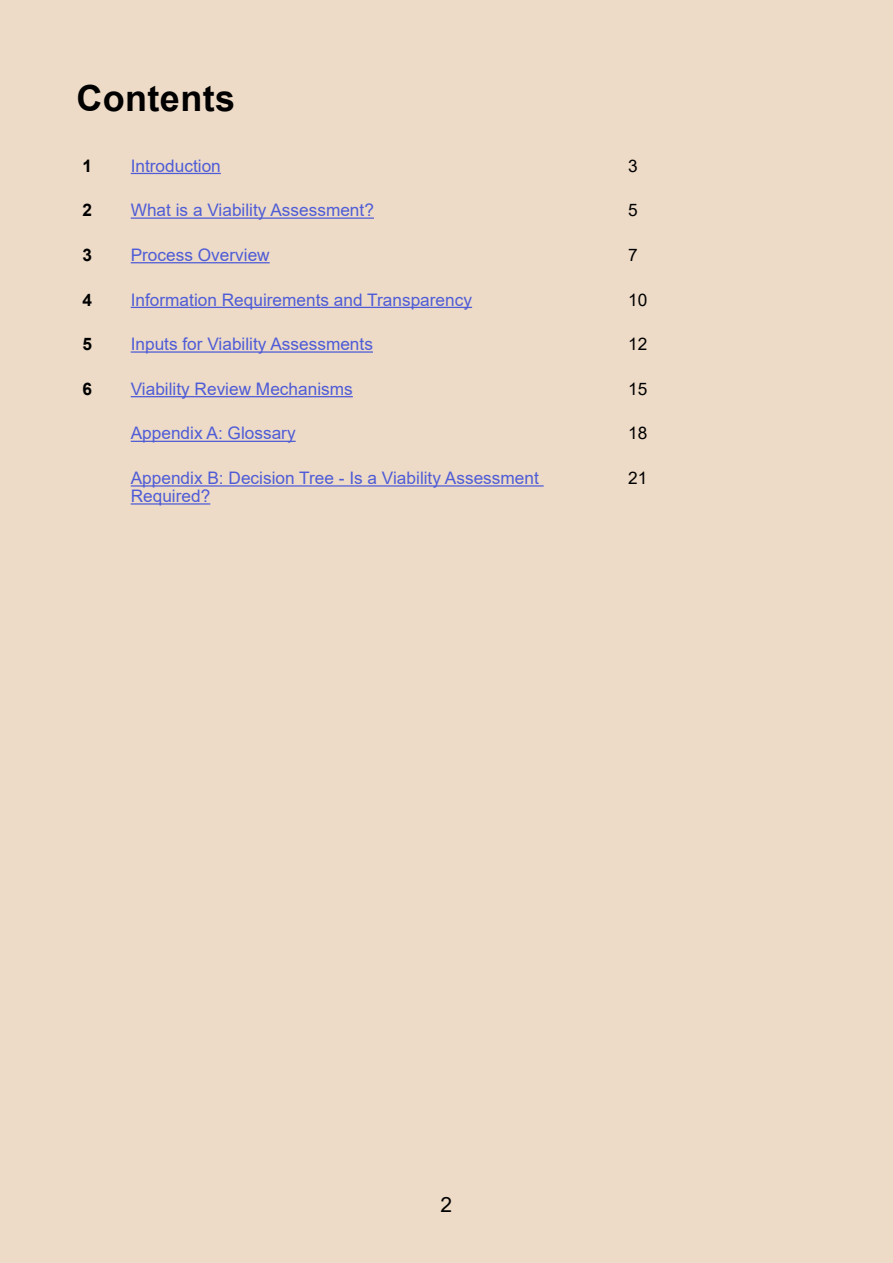
<style>
.page{position:relative;width:893px;height:1263px;background:#eddbc7}
.page>*{position:absolute;margin:0;border:0;box-sizing:border-box;transform-origin:0 0}
.t1{font:700 36px "Arial";letter-spacing:.01em;color:#000}
.t2{font:21px "Arial";color:#000}
.t3{font:17.25px/18px "Arial";color:#4f5cd6}
.t4{font:17.25px "Arial";color:#000}
.t5{font:700 17.25px "Arial";color:#000}
</style>
<div class="page">
<hr style="left:131px;top:173px;width:90px;height:1px;background:#4f5cd6">
<hr style="left:131px;top:217px;width:243px;height:2px;background:#4f5cd6">
<hr style="left:131px;top:262px;width:139px;height:1px;background:#4f5cd6">
<hr style="left:131px;top:307px;width:341px;height:1px;background:#4f5cd6">
<hr style="left:131px;top:351px;width:242px;height:2px;background:#4f5cd6">
<hr style="left:131px;top:396px;width:222px;height:1px;background:#4f5cd6">
<hr style="left:131px;top:441px;width:165px;height:1px;background:#4f5cd6">
<hr style="left:131px;top:485px;width:413px;height:2px;background:#4f5cd6">
<hr style="left:131px;top:503px;width:79px;height:2px;background:#4f5cd6">
<h1 class="t1" style="left:77px;top:73px;width:160px">Contents</h1>
<p class="t5" style="left:83px;top:153px;width:11px">1</p>
<p class="t3" style="left:131px;top:156px;width:92px">Introduction</p>
<p class="t4" style="left:628px;top:154px;width:11px">3</p>
<p class="t5" style="left:83px;top:198px;width:11px">2</p>
<p class="t3" style="left:131px;top:201px;width:245px">What is a Viability Assessment?</p>
<p class="t4" style="left:628px;top:198px;width:11px">5</p>
<p class="t5" style="left:83px;top:243px;width:11px">3</p>
<p class="t3" style="left:131px;top:246px;width:140px">Process Overview</p>
<p class="t4" style="left:628px;top:243px;width:11px">7</p>
<p class="t5" style="left:83px;top:287px;width:11px">4</p>
<p class="t3" style="left:131px;top:290px;width:343px">Information Requirements and Transparency</p>
<p class="t4" style="left:628px;top:288px;width:21px">10</p>
<p class="t5" style="left:83px;top:332px;width:11px">5</p>
<p class="t3" style="left:131px;top:335px;width:244px">Inputs for Viability Assessments</p>
<p class="t4" style="left:628px;top:332px;width:21px">12</p>
<p class="t5" style="left:83px;top:377px;width:11px">6</p>
<p class="t3" style="left:131px;top:380px;width:224px">Viability Review Mechanisms</p>
<p class="t4" style="left:628px;top:377px;width:21px">15</p>
<p class="t3" style="left:131px;top:424px;width:166px">Appendix A: Glossary</p>
<p class="t4" style="left:628px;top:422px;width:21px">18</p>
<p class="t3" style="left:131px;top:469px;width:410px">Appendix B: Decision Tree - Is a Viability Assessment<br>Required?</p>
<p class="t4" style="left:628px;top:466px;width:21px">21</p>
<p class="t2" style="left:441px;top:1190px;width:13px">2</p>
</div>
